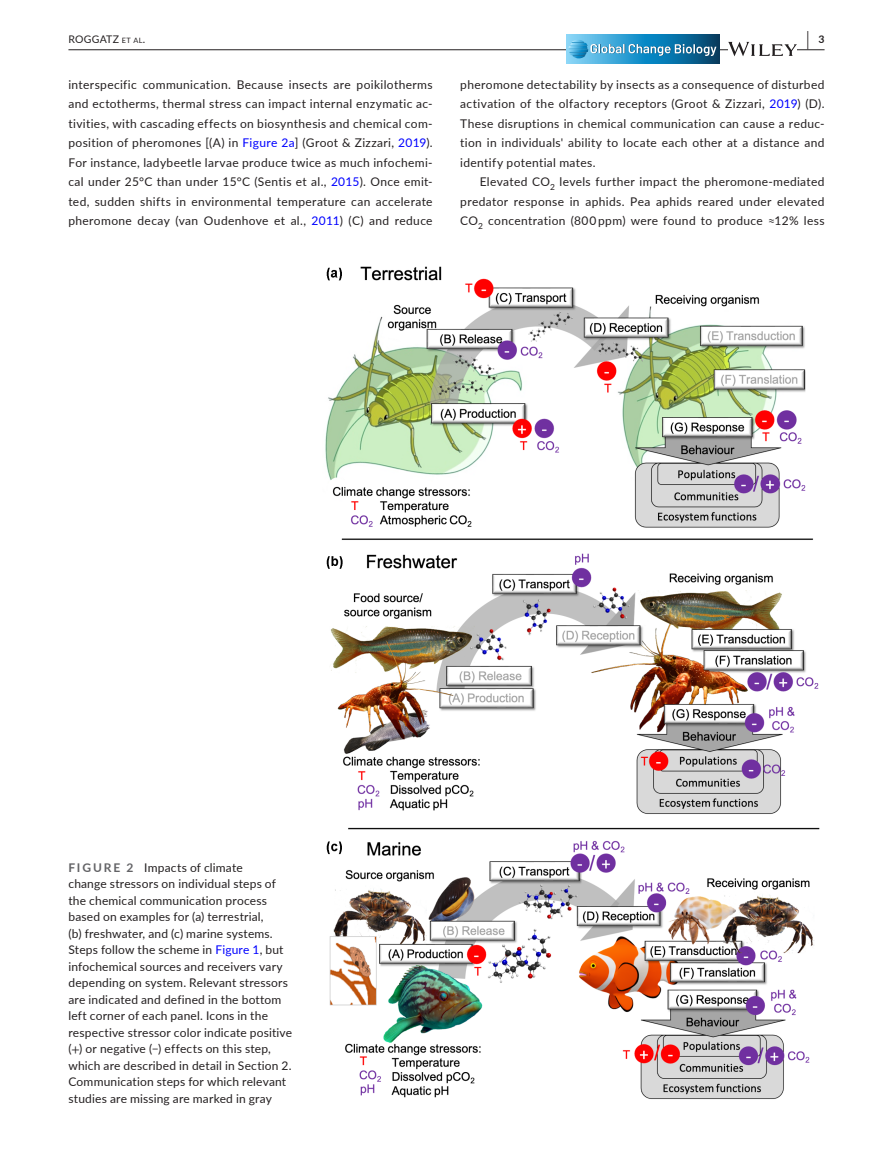
<style>
.page{position:relative;width:893px;height:1174px;background:#fff}
.page>*{position:absolute;margin:0;border:0;box-sizing:border-box;transform-origin:0 0}
.t1{font:700 19.5px "Lato";color:#231f20;scale:.43 1}
.t2{font:12px/16.5px "Lato";letter-spacing:.015em;color:#231f20;text-align:justify}
.t3{font:10.5px "Lato";letter-spacing:.025em;color:#231f20}
.s1{font-size:7.35px}
.s2{font-style:inherit}
.s3{color:#00f}
.s4{font-weight:700;color:#636366}
.s5{font-family:"STIX"}
</style>
<div class="page">
<hr style="left:68px;top:49px;width:756px;height:1px;background:#231f20">
<svg style="left:567px;top:34px;width:153px;height:30px;background:#298aba"></svg>
<svg style="left:568px;top:40px;width:149px;height:18px;background:#499ac2"></svg>
<svg style="left:728px;top:42px;width:69px;height:14px"></svg>
<img style="left:325px;top:266px;width:495px;height:833px">
<p class="t3" style="left:68px;top:31px;width:78px">ROGGATZ <span class="s1">et al</span><span class="s2">.</span></p>
<h1 class="t1" style="left:807px;top:25px;width:43px">| <sup>3</sup></h1>
<p class="t2" style="left:68px;top:74px;width:366px;line-height:19.5px">interspecific communication. Because insects are poikilotherms and ectotherms, thermal stress can impact internal enzymatic ac&shy;tivities, with cascading effects on biosynthesis and chemical com&shy;position of pheromones [(A) in <span class="s3">Figure 2a</span>] (Groot &amp; Zizzari, <span class="s3">2019</span>).<br>For instance, ladybeetle larvae produce twice as much infochemi&shy;cal under 25°C than under 15°C (Sentis et al., <span class="s3">2015</span>). Once emit&shy;ted, sudden shifts in environmental temperature can accelerate pheromone decay (van Oudenhove et al., <span class="s3">2011</span>) (C) and reduce</p>
<p class="t2" style="left:460px;top:74px;width:366px;line-height:19.5px">pheromone detectability by insects as a consequence of disturbed activation of the olfactory receptors (Groot &amp; Zizzari, <span class="s3">2019</span>) (D).<br>These disruptions in chemical communication can cause a reduc&shy;tion in individuals' ability to locate each other at a distance and identify potential mates.</p>
<p class="t2" style="left:460px;top:171px;width:366px;line-height:19.5px;text-indent:19px">Elevated CO<sub>2</sub> levels further impact the pheromone-mediated predator response in aphids. Pea aphids reared under elevated CO<sub>2</sub> concentration (800 ppm) were found to produce ≈12% less</p>
<p class="t2" style="left:68px;top:858px;width:225px;text-align:left"><span class="s4">FIGURE 2</span> Impacts of climate<br>change stressors on individual steps of the chemical communication process based on examples for (a) terrestrial,<br>(b) freshwater, and (c) marine systems.<br>Steps follow the scheme in <span class="s3">Figure 1</span>, but infochemical sources and receivers vary depending on system. Relevant stressors are indicated and defined in the bottom left corner of each panel. Icons in the respective stressor color indicate positive (<span class="s5">+</span>) or negative (−) effects on this step, which are described in detail in Section 2.<br>Communication steps for which relevant studies are missing are marked in gray</p>
</div>
